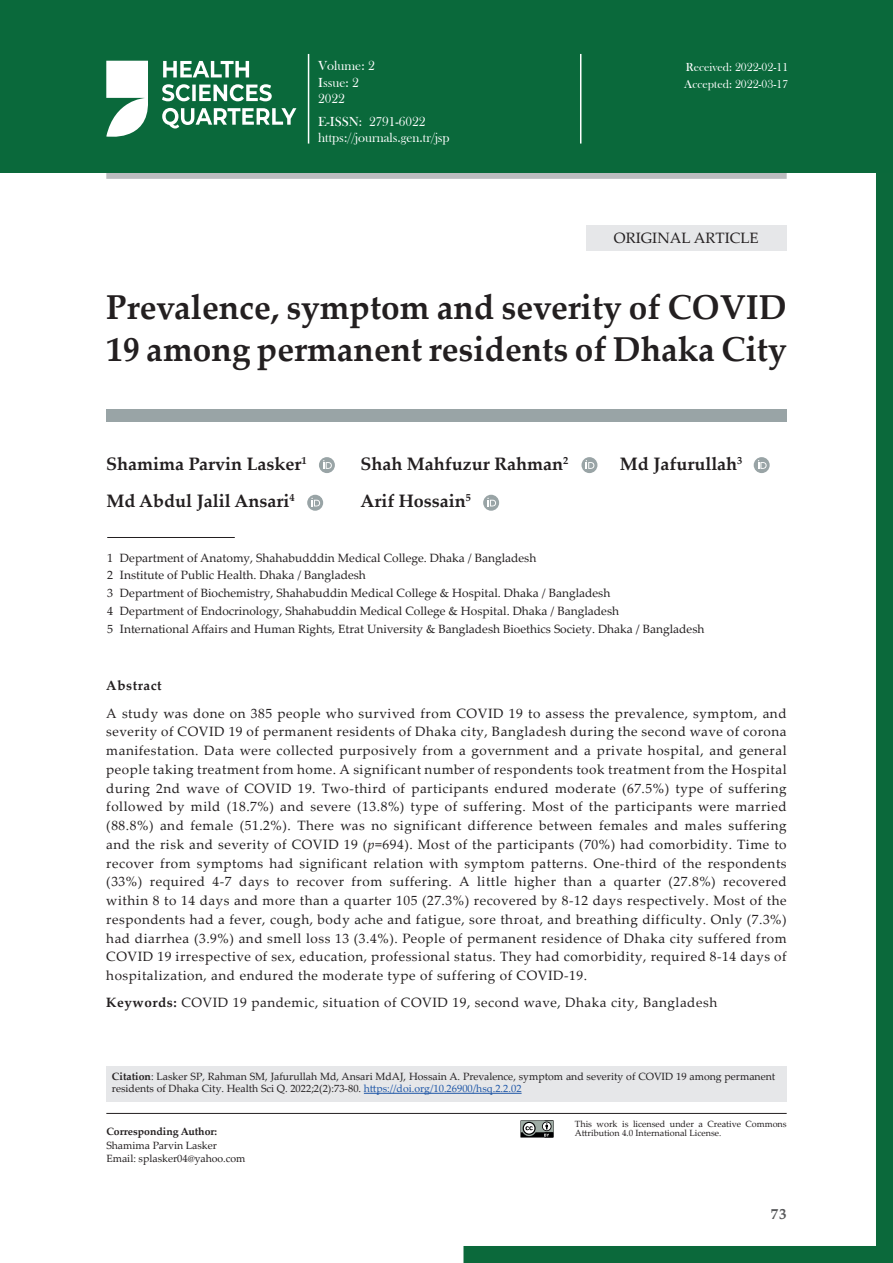
<style>
.page{position:relative;width:893px;height:1263px;background:#fff}
.page>*{position:absolute;margin:0;border:0;box-sizing:border-box;transform-origin:0 0}
.t1{font:700 34.5px/42px "Palatino Linotype";color:#231f20}
.t2{font:700 18px "Palatino Linotype";color:#231f20}
.t3{font:15px "Palatino Linotype";color:#231f20}
.t4{font:700 15px "Palatino Linotype";color:#57585a}
.t5{font:13.5px/18.8px "Palatino Linotype";letter-spacing:.04em;color:#231f20;text-align:justify}
.t6{font:13.5px/16.5px "Bask Old Face";color:#fff}
.t7{font:700 13.5px "Palatino Linotype";letter-spacing:.04em;color:#231f20}
.t8{font:12px/17.7px "Palatino Linotype";color:#231f20}
.t9{font:12px/16.5px "Bask Old Face";color:#fff}
.t10{font:10.5px/13.5px "Palatino Linotype";color:#231f20}
.t11{font:700 10.5px "Palatino Linotype";color:#231f20}
.t12{font:9px/9px "Palatino Linotype";color:#231f20}
.s1{font-style:italic}
.s2{font-weight:700}
.s3{color:#1e56a6}
</style>
<div class="page">
<svg style="left:463px;top:173px;width:430px;height:1090px"></svg>
<div style="left:106px;top:168px;width:681px;height:11px;background:#bcbdc0"></div>
<hr style="left:106px;top:1113px;width:681px;height:1px;background:#231f20">
<div style="left:106px;top:1066px;width:681px;height:35px;background:#e6e7e9"></div>
<hr style="left:364px;top:1093px;width:158px;height:1px;background:#1e56a6">
<div style="left:106px;top:409px;width:681px;height:13px;background:#99a4a6"></div>
<hr style="left:107px;top:537px;width:128px;height:1px;background:#231f20">
<div style="left:0;top:0;width:893px;height:173px;background:#0a693b"></div>
<hr style="left:308px;top:54px;width:1px;height:90px;background:#fff">
<hr style="left:580px;top:54px;width:1px;height:90px;background:#fff">
<div style="left:586px;top:225px;width:201px;height:25px;background:#e6e7e9"></div>
<div style="left:319px;top:457px;width:16px;height:16px;background:#99a4a6;border-radius:50%"></div>
<svg style="left:323px;top:460px;width:9px;height:9px"></svg>
<svg style="left:581px;top:457px;width:16px;height:16px"></svg>
<svg style="left:586px;top:460px;width:8px;height:9px"></svg>
<div style="left:754px;top:457px;width:16px;height:16px;background:#99a4a6;border-radius:50%"></div>
<svg style="left:758px;top:460px;width:9px;height:9px"></svg>
<svg style="left:483px;top:495px;width:16px;height:16px"></svg>
<svg style="left:487px;top:498px;width:9px;height:8px"></svg>
<svg style="left:307px;top:495px;width:16px;height:16px"></svg>
<svg style="left:311px;top:498px;width:9px;height:8px"></svg>
<svg style="left:520px;top:1120px;width:34px;height:17px"></svg>
<svg style="left:106px;top:61px;width:42px;height:76px"></svg>
<svg style="left:162px;top:108px;width:134px;height:20px"></svg>
<svg style="left:162px;top:84px;width:110px;height:17px"></svg>
<svg style="left:163px;top:61px;width:86px;height:16px"></svg>
<p class="t6" style="left:318px;top:58px;width:58px">Volume: 2<br>Issue: 2<br>2022</p>
<p class="t6" style="left:318px;top:113px;width:133px">E-ISSN: 2791-6022 https://journals.gen.tr/jsp</p>
<p class="t9" style="left:684px;top:60px;width:105px">Received: 2022-02-11<br>Accepted: 2022-03-17</p>
<p class="t3" style="left:614px;top:227px;width:146px">ORIGINAL ARTICLE</p>
<h1 class="t1" style="left:106px;top:285px;width:682px">Prevalence, symptom and severity of COVID<br>19 among permanent residents of Dhaka City</h1>
<h2 class="t2" style="left:106px;top:451px;width:202px">Shamima Parvin Lasker<sup>1</sup></h2>
<h2 class="t2" style="left:360px;top:451px;width:210px">Shah Mahfuzur Rahman<sup>2</sup></h2>
<h2 class="t2" style="left:620px;top:451px;width:124px">Md Jafurullah<sup>3</sup></h2>
<h2 class="t2" style="left:360px;top:488px;width:107px">Arif Hossain</h2>
<h2 class="t2" style="left:106px;top:488px;width:190px">Md Abdul Jalil Ansari<sup>4</sup></h2>
<p class="t11" style="left:466px;top:490px;width:7px">5</p>
<p class="t8" style="left:107px;top:548px;width:599px">1 Department of Anatomy, Shahabudddin Medical College. Dhaka / Bangladesh<br>2 Institute of Public Health. Dhaka / Bangladesh<br>3 Department of Biochemistry, Shahabuddin Medical College &amp; Hospital. Dhaka / Bangladesh<br>4 Department of Endocrinology, Shahabuddin Medical College &amp; Hospital. Dhaka / Bangladesh<br>5 International Affairs and Human Rights, Etrat University &amp; Bangladesh Bioethics Society. Dhaka / Bangladesh</p>
<p class="t7" style="left:106px;top:676px;width:57px">Abstract</p>
<p class="t5" style="left:106px;top:703px;width:682px">A study was done on 385 people who survived from COVID 19 to assess the prevalence, symptom, and severity of COVID 19 of permanent residents of Dhaka city, Bangladesh during the second wave of corona manifestation. Data were collected purposively from a government and a private hospital, and general people taking treatment from home. A significant number of respondents took treatment from the Hospital during 2nd wave of COVID 19. Two-third of participants endured moderate (67.5%) type of suffering followed by mild (18.7%) and severe (13.8%) type of suffering. Most of the participants were married (88.8%) and female (51.2%). There was no significant difference between females and males suffering and the risk and severity of COVID 19 (<span class="s1">p</span>=694). Most of the participants (70%) had comorbidity. Time to recover from symptoms had significant relation with symptom patterns. One-third of the respondents (33%) required 4-7 days to recover from suffering. A little higher than a quarter (27.8%) recovered within 8 to 14 days and more than a quarter 105 (27.3%) recovered by 8-12 days respectively. Most of the respondents had a fever, cough, body ache and fatigue, sore throat, and breathing difficulty. Only (7.3%) had diarrhea (3.9%) and smell loss 13 (3.4%). People of permanent residence of Dhaka city suffered from COVID 19 irrespective of sex, education, professional status. They had comorbidity, required 8-14 days of hospitalization, and endured the moderate type of suffering of COVID-19.</p>
<p class="t5" style="left:106px;top:993px;width:612px"><span class="s2">Keywords:</span> COVID 19 pandemic, situation of COVID 19, second wave, Dhaka city, Bangladesh</p>
<p class="t10" style="left:112px;top:1070px;width:665px;line-height:12px"><span class="s2">Citation</span>: Lasker SP, Rahman SM, Jafurullah Md, Ansari MdAJ, Hossain A. Prevalence, symptom and severity of COVID 19 among permanent residents of Dhaka City. Health Sci Q. 2022;2(2):73-80. <span class="s3">https://doi.org/10.26900/hsq.2.2.02</span></p>
<p class="t11" style="left:106px;top:1124px;width:112px">Corresponding Author:</p>
<p class="t10" style="left:106px;top:1138px;width:141px">Shamima Parvin Lasker<br>Email: splasker04@yahoo.com</p>
<p class="t12" style="left:575px;top:1119px;width:213px">This work is licensed under a Creative Commons<br>Attribution 4.0 International License.</p>
<p class="t4" style="left:771px;top:1203px;width:17px">73</p>
</div>
